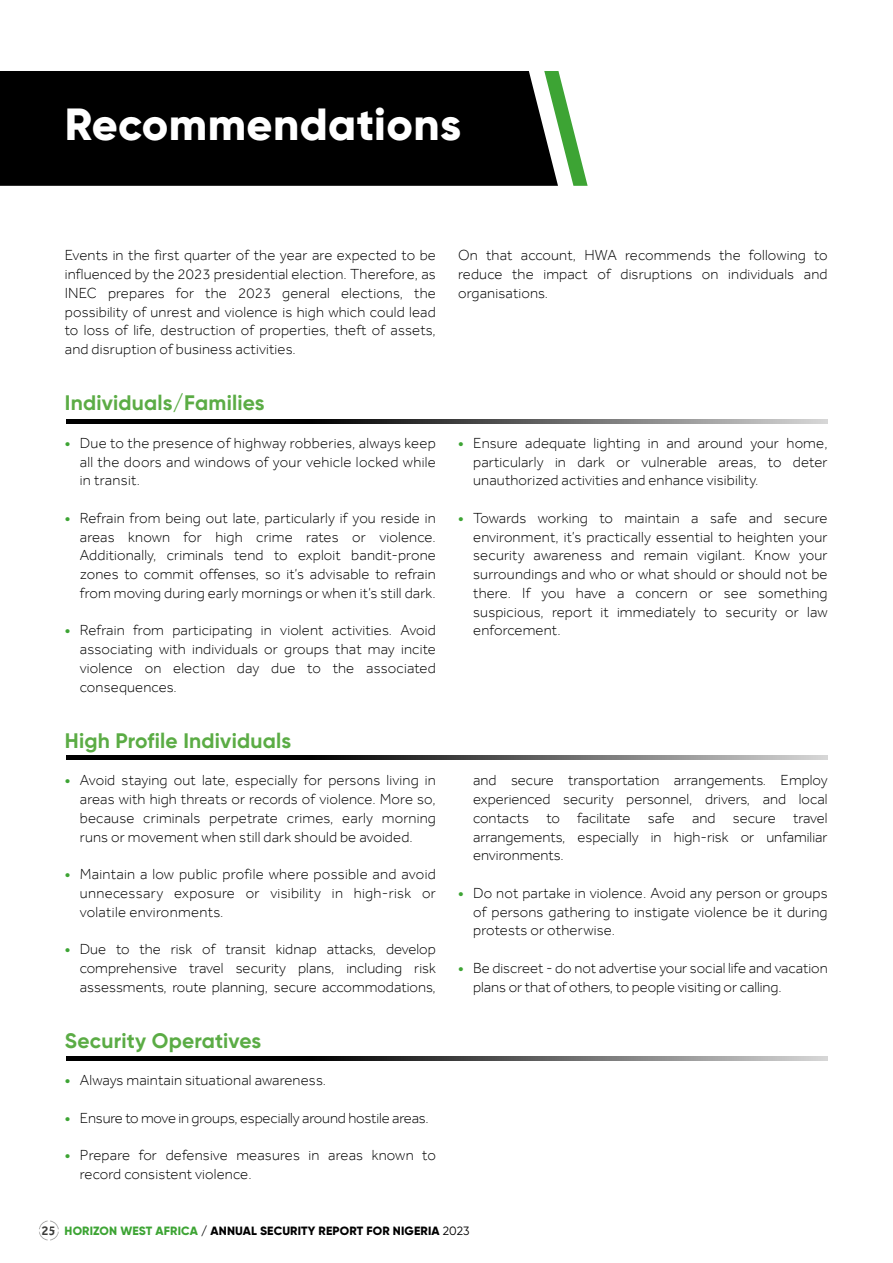
<style>
.page{position:relative;width:893px;height:1263px;background:#fff}
.page>*{position:absolute;margin:0;border:0;box-sizing:border-box;transform-origin:0 0}
.t1{font:800 45px "Gilroy";letter-spacing:.01em;color:#fff}
.t2{font:700 21px "Gilroy";letter-spacing:.01em;color:#5bac45}
.t3{font:300 15px/18.8px "Effra";letter-spacing:.01em;color:#000;text-align:justify}
.t4{font:300 15px "Effra";letter-spacing:-.01em;color:#000}
.t5{font:800 12px "Gilroy";letter-spacing:.01em;color:#000}
.s1{font-weight:500;color:#3da434}
.s2{font-family:"Effra";font-weight:500;font-size:13.5px;color:#3b3b3a}
.s3{color:#3da434}
.s4{font-weight:400}
</style>
<div class="page">
<div style="left:0;top:71px;width:544px;height:115px;background:#000"></div>
<svg style="left:544px;top:71px;width:44px;height:115px"></svg>
<svg style="left:66px;top:420px;width:762px;height:4px;background:#494949"></svg>
<svg style="left:66px;top:755px;width:762px;height:4px;background:#494949"></svg>
<svg style="left:39px;top:1220px;width:20px;height:20px"></svg>
<svg style="left:66px;top:1056px;width:762px;height:5px;background:#494949"></svg>
<h1 class="t1" style="left:65px;top:96px;width:398px">Recommendations</h1>
<p class="t3" style="left:65px;top:246px;width:373px">Events in the first quarter of the year are expected to be influenced by the 2023 presidential election. Therefore, as INEC prepares for the 2023 general elections, the possibility of unrest and violence is high which could lead to loss of life, destruction of properties, theft of assets, and disruption of business activities.</p>
<h2 class="t2" style="left:65px;top:390px;width:201px">Individuals/Families</h2>
<p class="t3" style="left:80px;top:433px;width:358px;text-indent:-15px"><span class="s1">•</span> Due to the presence of highway robberies, always keep all the doors and windows of your vehicle locked while in transit.</p>
<p class="t3" style="left:80px;top:508px;width:358px;text-indent:-15px"><span class="s1">•</span> Refrain from being out late, particularly if you reside in areas known for high crime rates or violence.<br>Additionally, criminals tend to exploit bandit-prone zones to commit offenses, so it’s advisable to refrain from moving during early mornings or when it’s still dark.</p>
<p class="t3" style="left:80px;top:621px;width:358px;text-indent:-15px"><span class="s1">•</span> Refrain from participating in violent activities. Avoid associating with individuals or groups that may incite violence on election day due to the associated consequences.</p>
<h2 class="t2" style="left:65px;top:727px;width:228px">High Profile Individuals</h2>
<p class="t3" style="left:80px;top:771px;width:358px;text-indent:-15px"><span class="s1">•</span> Avoid staying out late, especially for persons living in areas with high threats or records of violence. More so, because criminals perpetrate crimes, early morning runs or movement when still dark should be avoided.</p>
<p class="t3" style="left:80px;top:864px;width:357px;text-indent:-15px"><span class="s1">•</span> Maintain a low public profile where possible and avoid unnecessary exposure or visibility in high-risk or volatile environments.</p>
<p class="t3" style="left:80px;top:939px;width:358px;text-indent:-15px"><span class="s1">•</span> Due to the risk of transit kidnap attacks, develop comprehensive travel security plans, including risk assessments, route planning, secure accommodations,</p>
<h2 class="t2" style="left:65px;top:1027px;width:198px">Security Operatives</h2>
<p class="t3" style="left:65px;top:1071px;width:263px"><span class="s1">•</span> Always maintain situational awareness.</p>
<p class="t4" style="left:65px;top:1109px;width:365px"><span class="s1">•</span> Ensure to move in groups, especially around hostile areas.</p>
<p class="t3" style="left:80px;top:1146px;width:358px;text-indent:-15px"><span class="s1">•</span> Prepare for defensive measures in areas known to record consistent violence.</p>
<p class="t3" style="left:458px;top:246px;width:371px">On that account, HWA recommends the following to reduce the impact of disruptions on individuals and organisations.</p>
<p class="t3" style="left:473px;top:433px;width:356px;text-indent:-15px"><span class="s1">•</span> Ensure adequate lighting in and around your home, particularly in dark or vulnerable areas, to deter unauthorized activities and enhance visibility.</p>
<p class="t3" style="left:473px;top:508px;width:356px;text-indent:-15px"><span class="s1">•</span> Towards working to maintain a safe and secure environment, it’s practically essential to heighten your security awareness and remain vigilant. Know your surroundings and who or what should or should not be there. If you have a concern or see something suspicious, report it immediately to security or law enforcement.</p>
<p class="t3" style="left:473px;top:771px;width:356px">and secure transportation arrangements. Employ experienced security personnel, drivers, and local contacts to facilitate safe and secure travel arrangements, especially in high-risk or unfamiliar environments.</p>
<p class="t3" style="left:473px;top:883px;width:356px;text-indent:-15px"><span class="s1">•</span> Do not partake in violence. Avoid any person or groups of persons gathering to instigate violence be it during protests or otherwise.</p>
<p class="t3" style="left:473px;top:958px;width:356px;text-indent:-15px"><span class="s1">•</span> Be discreet - do not advertise your social life and vacation plans or that of others, to people visiting or calling.</p>
<p class="t5" style="left:42px;top:1223px;width:429px"><span class="s2">25</span> <span class="s3">HORIZON WEST AFRICA</span> / ANNUAL SECURITY REPORT FOR NIGERIA <span class="s4">2023</span></p>
</div>
